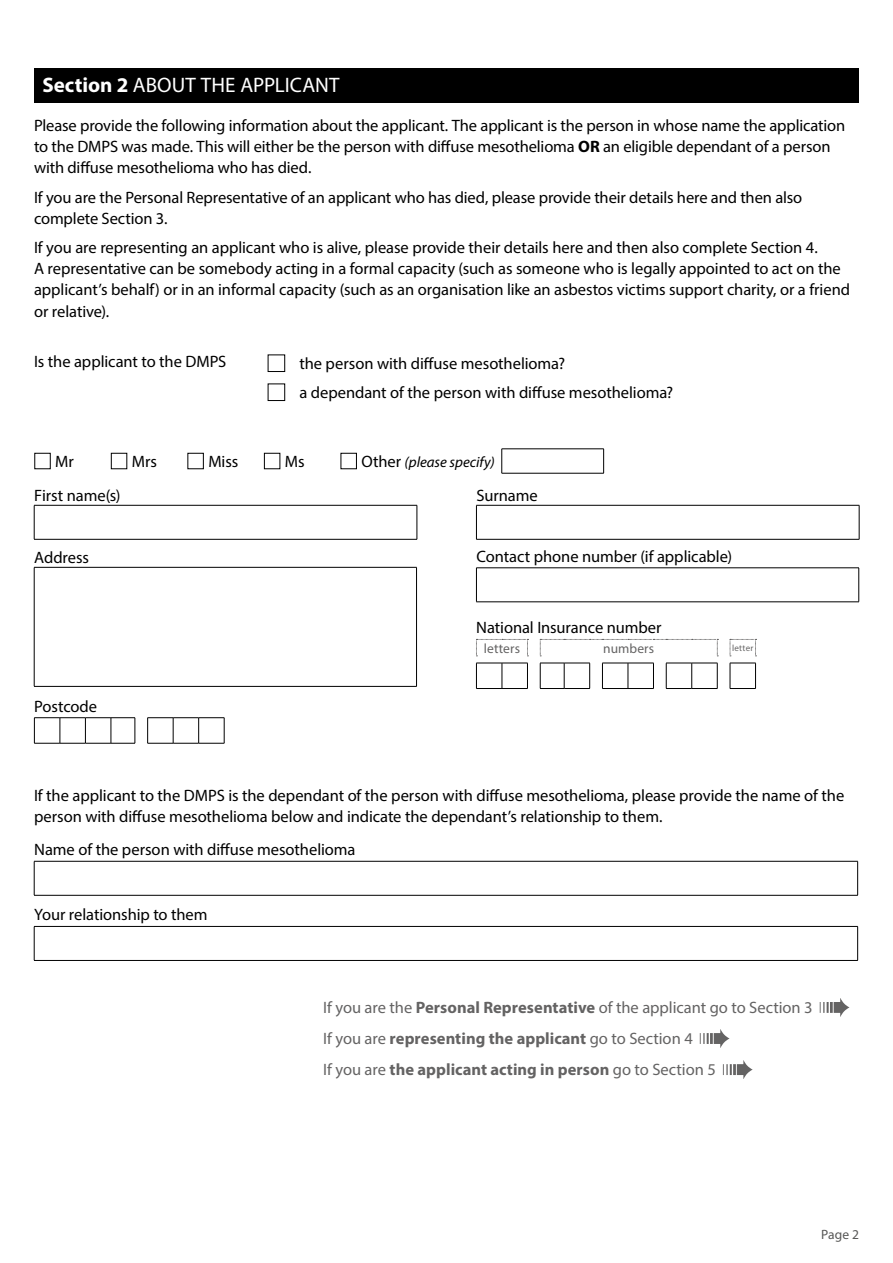
<style>
.page{position:relative;width:893px;height:1263px;background:#fff}
.page>*{position:absolute;margin:0;border:0;box-sizing:border-box;transform-origin:0 0}
.t1{font:21px "Myriad Pro";letter-spacing:.005em;color:#fff}
.t2{font:16.5px/21px "Myriad Pro";letter-spacing:-.005em;color:#000}
.t3{font:700 16.5px "Myriad Pro";color:#646363}
.t4{font:16.5px "Myriad Pro";letter-spacing:-.005em;color:#646363}
.t5{font:italic 15px "Myriad Pro";color:#000}
.t6{font:13.5px "Myriad Pro";letter-spacing:.005em;color:#646363}
.t7{font:13.5px "Myriad Pro";color:#575756}
.t8{font:9px "Myriad Pro";letter-spacing:.02em;color:#646363}
.s1{font-weight:700}
.s2{font-style:normal;font-size:16.5px}
.s3{font-weight:400}
</style>
<div class="page">
<div style="left:34px;top:68px;width:825px;height:34px;background:#000"></div>
<hr style="left:502px;top:449px;width:102px;height:1px;background:#000">
<svg style="left:501px;top:449px;width:1px;height:24px"></svg>
<svg style="left:603px;top:449px;width:1px;height:24px"></svg>
<hr style="left:502px;top:473px;width:102px;height:1px;background:#000">
<div style="left:35px;top:453px;width:15px;height:16px;border:1px solid #000"></div>
<div style="left:111px;top:453px;width:16px;height:16px;border:1px solid #000"></div>
<div style="left:188px;top:453px;width:16px;height:16px;border:1px solid #000"></div>
<div style="left:264px;top:453px;width:16px;height:16px;border:1px solid #000"></div>
<div style="left:341px;top:453px;width:16px;height:16px;border:1px solid #000"></div>
<hr style="left:34px;top:505px;width:383px;height:1px;background:#000">
<hr style="left:34px;top:505px;width:1px;height:34px;background:#000">
<hr style="left:417px;top:505px;width:1px;height:34px;background:#000">
<hr style="left:476px;top:505px;width:383px;height:1px;background:#000">
<hr style="left:476px;top:505px;width:1px;height:34px;background:#000">
<hr style="left:859px;top:505px;width:1px;height:34px;background:#000">
<hr style="left:34px;top:539px;width:383px;height:1px;background:#000">
<hr style="left:476px;top:539px;width:383px;height:1px;background:#000">
<svg style="left:820px;top:998px;width:29px;height:19px"></svg>
<svg style="left:700px;top:1029px;width:29px;height:19px"></svg>
<svg style="left:723px;top:1060px;width:30px;height:19px"></svg>
<hr style="left:34px;top:567px;width:383px;height:1px;background:#000">
<hr style="left:34px;top:567px;width:1px;height:119px;background:#000">
<hr style="left:416px;top:567px;width:1px;height:119px;background:#000">
<hr style="left:34px;top:686px;width:383px;height:1px;background:#000">
<svg style="left:34px;top:717px;width:102px;height:27px"></svg>
<svg style="left:147px;top:717px;width:78px;height:27px"></svg>
<svg style="left:476px;top:663px;width:52px;height:26px"></svg>
<svg style="left:540px;top:663px;width:50px;height:26px"></svg>
<svg style="left:602px;top:663px;width:52px;height:26px"></svg>
<svg style="left:666px;top:663px;width:52px;height:26px"></svg>
<svg style="left:730px;top:663px;width:26px;height:26px"></svg>
<svg style="left:540px;top:639px;width:178px;height:18px"></svg>
<svg style="left:730px;top:639px;width:26px;height:18px"></svg>
<svg style="left:476px;top:639px;width:52px;height:18px"></svg>
<div style="left:268px;top:355px;width:17px;height:17px;border:1px solid #000"></div>
<div style="left:268px;top:384px;width:17px;height:17px;border:1px solid #000"></div>
<hr style="left:476px;top:567px;width:383px;height:1px;background:#000">
<hr style="left:476px;top:568px;width:1px;height:34px;background:#000">
<hr style="left:858px;top:568px;width:1px;height:34px;background:#000">
<hr style="left:476px;top:602px;width:383px;height:1px;background:#000">
<hr style="left:34px;top:861px;width:824px;height:1px;background:#000">
<hr style="left:34px;top:861px;width:1px;height:34px;background:#000">
<hr style="left:857px;top:861px;width:1px;height:34px;background:#000">
<hr style="left:34px;top:895px;width:824px;height:1px;background:#000">
<hr style="left:34px;top:926px;width:824px;height:1px;background:#000">
<hr style="left:34px;top:927px;width:1px;height:33px;background:#000">
<hr style="left:857px;top:927px;width:1px;height:33px;background:#000">
<hr style="left:34px;top:960px;width:824px;height:1px;background:#000">
<p class="t1" style="left:43px;top:72px;width:299px"><span class="s1">Section 2</span> ABOUT THE APPLICANT</p>
<p class="t2" style="left:34px;top:115px;width:813px">Please provide the following information about the applicant. The applicant is the person in whose name the application to the DMPS was made. This will either be the person with diffuse mesothelioma <span class="s1">OR</span> an eligible dependant of a person with diffuse mesothelioma who has died.</p>
<p class="t2" style="left:34px;top:187px;width:770px">If you are the Personal Representative of an applicant who has died, please provide their details here and then also complete Section 3.</p>
<p class="t2" style="left:34px;top:237px;width:818px">If you are representing an applicant who is alive, please provide their details here and then also complete Section 4.<br>A representative can be somebody acting in a formal capacity (such as someone who is legally appointed to act on the applicant’s behalf) or in an informal capacity (such as an organisation like an asbestos victims support charity, or a friend or relative).</p>
<p class="t2" style="left:34px;top:351px;width:194px">Is the applicant to the DMPS</p>
<p class="t2" style="left:299px;top:353px;width:267px">the person with diffuse mesothelioma?</p>
<p class="t2" style="left:299px;top:382px;width:375px">a dependant of the person with diffuse mesothelioma?</p>
<p class="t2" style="left:55px;top:451px;width:20px">Mr</p>
<p class="t2" style="left:132px;top:451px;width:27px">Mrs</p>
<p class="t2" style="left:208px;top:451px;width:31px">Miss</p>
<p class="t2" style="left:285px;top:451px;width:21px">Ms</p>
<p class="t5" style="left:361px;top:453px;width:135px"><span class="s2">Other</span> (please specify)</p>
<p class="t2" style="left:34px;top:485px;width:88px">First name(s)</p>
<p class="t2" style="left:476px;top:485px;width:63px">Surname</p>
<p class="t2" style="left:34px;top:547px;width:56px">Address</p>
<p class="t2" style="left:34px;top:695px;width:64px">Postcode</p>
<p class="t2" style="left:476px;top:545px;width:257px">Contact phone number (if applicable)</p>
<p class="t2" style="left:476px;top:617px;width:187px">National Insurance number</p>
<p class="t6" style="left:484px;top:640px;width:38px">letters</p>
<p class="t6" style="left:603px;top:640px;width:52px">numbers</p>
<p class="t8" style="left:732px;top:642px;width:23px">letter</p>
<p class="t2" style="left:34px;top:785px;width:812px">If the applicant to the DMPS is the dependant of the person with diffuse mesothelioma, please provide the name of the person with diffuse mesothelioma below and indicate the dependant’s relationship to them.</p>
<p class="t2" style="left:34px;top:839px;width:323px">Name of the person with diffuse mesothelioma</p>
<p class="t2" style="left:34px;top:904px;width:175px">Your relationship to them</p>
<p class="t4" style="left:323px;top:997px;width:491px">If you are the <span class="s1">Personal Representative</span> of the applicant go to Section 3</p>
<p class="t3" style="left:323px;top:1027px;width:371px"><span class="s3">If you are</span> representing the applicant <span class="s3">go to Section 4</span></p>
<p class="t3" style="left:323px;top:1058px;width:394px"><span class="s3">If you are</span> the applicant acting in person <span class="s3">go to Section 5</span></p>
<p class="t7" style="left:821px;top:1226px;width:39px">Page 2</p>
</div>
